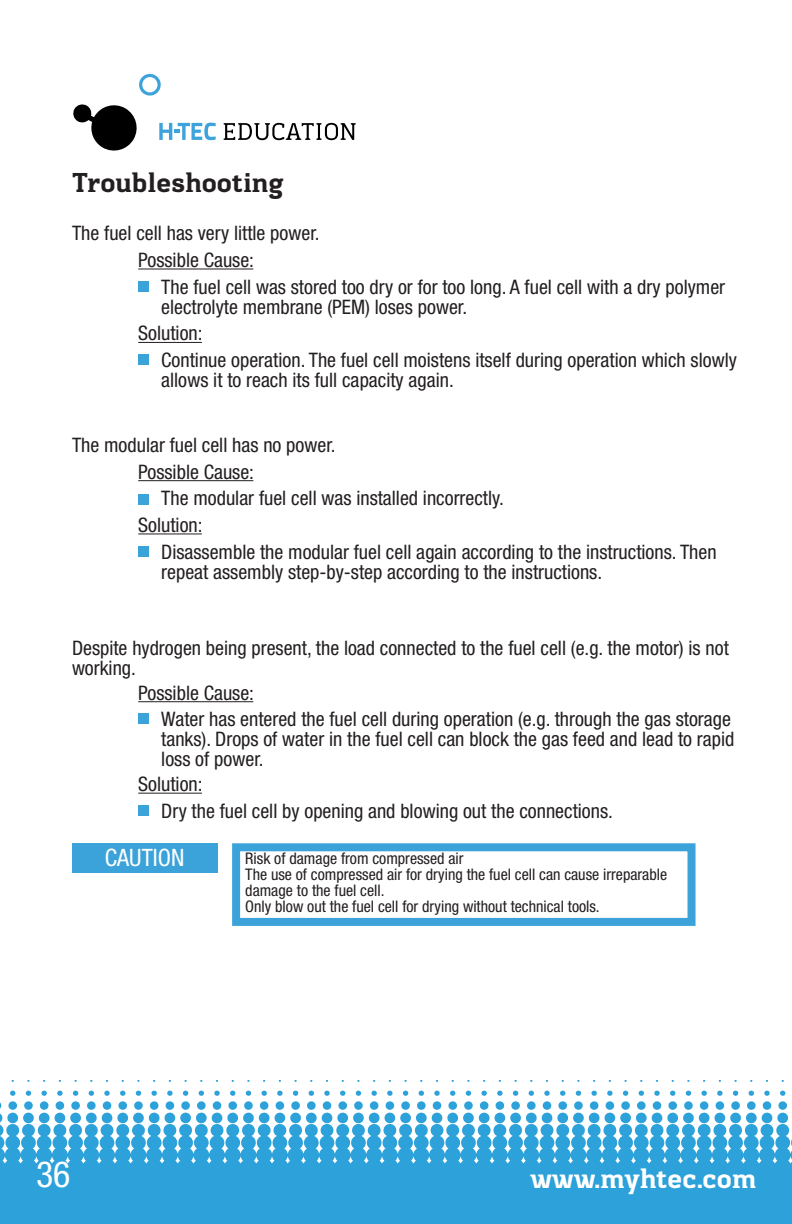
<style>
.page{position:relative;width:792px;height:1224px;background:#fff}
.page>*{position:absolute;margin:0;border:0;box-sizing:border-box;transform-origin:0 0}
.t1{font:condensed 36px "Helvetica Neue";color:#fff}
.t2{font:700 28px "Kondolar";color:#231f20}
.t3{font:700 28px "Kondolar";color:#fff}
.t4{font:condensed 24px "Helvetica Neue";color:#fff}
.t5{font:condensed 20px/20px "Helvetica Neue";color:#231f20}
.t6{font:condensed 16px/16px "Helvetica Neue";color:#231f20}
</style>
<div class="page">
<div style="left:0;top:1165px;width:792px;height:59px;background:#2ca1da"></div>
<svg style="left:0;top:1091px;width:792px;height:74px"></svg>
<svg style="left:11px;top:1080px;width:773px;height:2px"></svg>
<svg style="left:73px;top:104px;width:64px;height:47px"></svg>
<svg style="left:224px;top:123px;width:132px;height:17px"></svg>
<svg style="left:139px;top:74px;width:22px;height:22px"></svg>
<svg style="left:159px;top:123px;width:57px;height:17px"></svg>
<hr style="left:138px;top:268px;width:115px;height:1px;background:#231f20">
<hr style="left:138px;top:480px;width:115px;height:1px;background:#231f20">
<hr style="left:138px;top:701px;width:115px;height:1px;background:#231f20">
<hr style="left:138px;top:342px;width:64px;height:1px;background:#231f20">
<hr style="left:138px;top:533px;width:64px;height:1px;background:#231f20">
<hr style="left:138px;top:793px;width:64px;height:1px;background:#231f20">
<div style="left:232px;top:843px;width:464px;height:83px;border:8px solid #3ca2da"></div>
<div style="left:72px;top:843px;width:145px;height:29px;background:#3ca2da"></div>
<div style="left:138px;top:281px;width:10px;height:10px;background:#3ca2da"></div>
<div style="left:138px;top:355px;width:10px;height:10px;background:#3ca2da"></div>
<div style="left:138px;top:495px;width:10px;height:10px;background:#3ca2da"></div>
<div style="left:138px;top:546px;width:10px;height:10px;background:#3ca2da"></div>
<div style="left:138px;top:713px;width:10px;height:10px;background:#3ca2da"></div>
<div style="left:138px;top:805px;width:10px;height:10px;background:#3ca2da"></div>
<p class="t2" style="left:72px;top:165px;width:213px">Troubleshooting</p>
<p class="t5" style="left:72px;top:223px;width:249px">The fuel cell has very little power.</p>
<p class="t5" style="left:138px;top:250px;width:117px">Possible Cause:</p>
<p class="t5" style="left:161px;top:276px;width:565px">The fuel cell was stored too dry or for too long. A fuel cell with a dry polymer electrolyte membrane (PEM) loses power.</p>
<p class="t5" style="left:138px;top:323px;width:66px">Solution:</p>
<p class="t5" style="left:161px;top:350px;width:577px">Continue operation. The fuel cell moistens itself during operation which slowly allows it to reach its full capacity again.</p>
<p class="t5" style="left:72px;top:435px;width:265px">The modular fuel cell has no power.</p>
<p class="t5" style="left:138px;top:461px;width:117px">Possible Cause:</p>
<p class="t5" style="left:161px;top:488px;width:344px">The modular fuel cell was installed incorrectly.</p>
<p class="t5" style="left:138px;top:515px;width:66px">Solution:</p>
<p class="t5" style="left:161px;top:541px;width:557px">Disassemble the modular fuel cell again according to the instructions. Then repeat assembly step-by-step according to the instructions.</p>
<p class="t5" style="left:72px;top:638px;width:658px">Despite hydrogen being present, the load connected to the fuel cell (e.g. the motor) is not working.</p>
<p class="t5" style="left:138px;top:683px;width:117px">Possible Cause:</p>
<p class="t5" style="left:161px;top:709px;width:575px">Water has entered the fuel cell during operation (e.g. through the gas storage tanks). Drops of water in the fuel cell can block the gas feed and lead to rapid loss of power.</p>
<p class="t5" style="left:138px;top:774px;width:66px">Solution:</p>
<p class="t5" style="left:161px;top:801px;width:453px">Dry the fuel cell by opening and blowing out the connections.</p>
<p class="t4" style="left:105px;top:844px;width:81px">CAUTION</p>
<p class="t6" style="left:245px;top:851px;width:423px">Risk of damage from compressed air<br>The use of compressed air for drying the fuel cell can cause irreparable damage to the fuel cell.<br>Only blow out the fuel cell for drying without technical tools.</p>
<h1 class="t1" style="left:36px;top:1154px;width:36px">36</h1>
<h2 class="t3" style="left:530px;top:1161px;width:227px">www.myhtec.com</h2>
</div>
